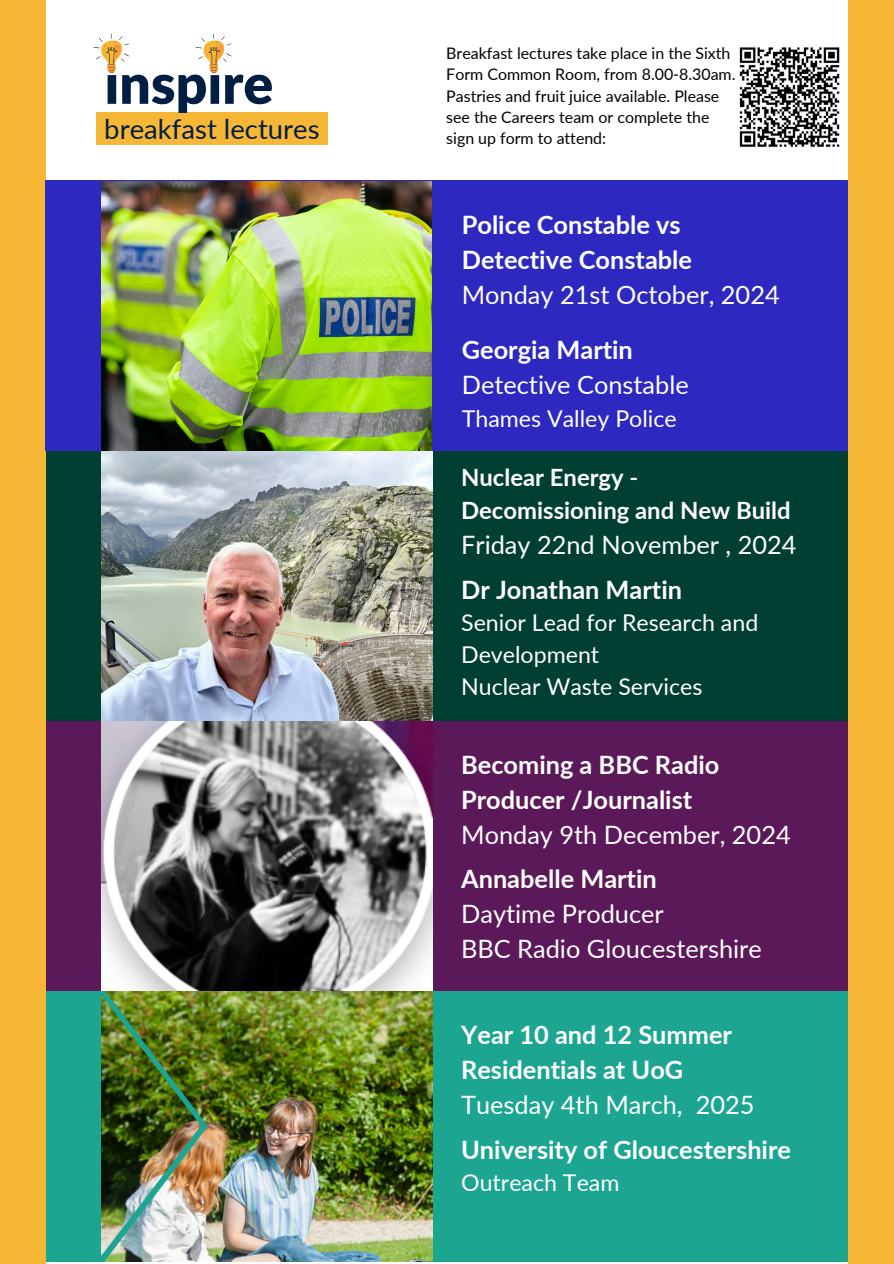
<style>
.page{position:relative;width:894px;height:1264px;background:#fff}
.page>*{position:absolute;margin:0;border:0;box-sizing:border-box;transform-origin:0 0}
.t1{font:900 55.35px "Lato";color:#031e43}
.t2{font:27.45px "Lato";color:#031e43}
.t3{font:700 25.35px/35px "Lato";color:#fff}
.t4{font:25.35px/35px "Lato";color:#fff}
.t5{font:700 23.85px/33.2px "Lato";color:#fff}
.t6{font:23.1px/32px "Lato";color:#fff}
.t7{font:15.9px/21.3px "Lato";color:#000}
.s1{font-weight:400}
.s2{font-weight:700}
</style>
<div class="page">
<div style="left:96px;top:112px;width:231px;height:32px;background:#f6b737"></div>
<svg style="left:93px;top:34px;width:36px;height:39px"></svg>
<svg style="left:195px;top:34px;width:36px;height:39px"></svg>
<div style="left:3px;top:991px;width:890px;height:270px;background:#1ca691"></div>
<img style="left:101px;top:991px;width:331px;height:269px">
<svg style="left:45px;top:721px;width:802px;height:270px;fill:#5c195a"></svg>
<div style="left:847px;top:0;width:46px;height:1263px;background:#f6b737"></div>
<img style="left:45px;top:451px;width:802px;height:270px">
<div style="left:0;top:0;width:45px;height:1263px;background:#f6b737"></div>
<img style="left:45px;top:180px;width:802px;height:271px">
<img style="left:739px;top:47px;width:101px;height:100px">
<p class="t1" style="left:104px;top:49px;width:170px">inspire</p>
<p class="t2" style="left:104px;top:112px;width:217px">breakfast lectures</p>
<h2 class="t7" style="left:446px;top:42px;width:290px">Breakfast lectures take place in the Sixth Form Common Room, from 8.00-8.30am.<br>Pastries and fruit juice available. Please see the Careers team or complete the</h2>
<p class="t7" style="left:446px;top:128px;width:161px">sign up form to attend:</p>
<h3 class="t3" style="left:461px;top:206px;width:319px">Police Constable vs<br>Detective Constable<br><span class="s1">Monday 21st October, 2024</span></h3>
<p class="t4" style="left:461px;top:331px;width:228px"><span class="s2">Georgia Martin<br></span>Detective Constable</p>
<p class="t6" style="left:461px;top:401px;width:216px">Thames Valley Police</p>
<h2 class="t5" style="left:461px;top:460px;width:331px">Nuclear Energy -<br>Decomissioning and New Build</h2>
<h2 class="t4" style="left:461px;top:527px;width:337px">Friday 22nd November , 2024</h2>
<p class="t3" style="left:461px;top:571px;width:222px">Dr Jonathan Martin</p>
<p class="t6" style="left:461px;top:606px;width:298px">Senior Lead for Research and<br>Development<br>Nuclear Waste Services</p>
<h2 class="t3" style="left:461px;top:746px;width:331px">Becoming a BBC Radio<br>Producer /Journalist<br><span class="s1">Monday 9th December, 2024</span></h2>
<p class="t4" style="left:461px;top:861px;width:302px"><span class="s2">Annabelle Martin<br></span>Daytime Producer<br>BBC Radio Gloucestershire</p>
<p class="t3" style="left:461px;top:1017px;width:295px">Year 10 and 12 Summer<br>Residentials at UoG<br><span class="s1">Tuesday 4th March, 2025</span></p>
<p class="t3" style="left:461px;top:1131px;width:331px">University of Gloucestershire</p>
<p class="t6" style="left:461px;top:1166px;width:160px">Outreach Team</p>
</div>
